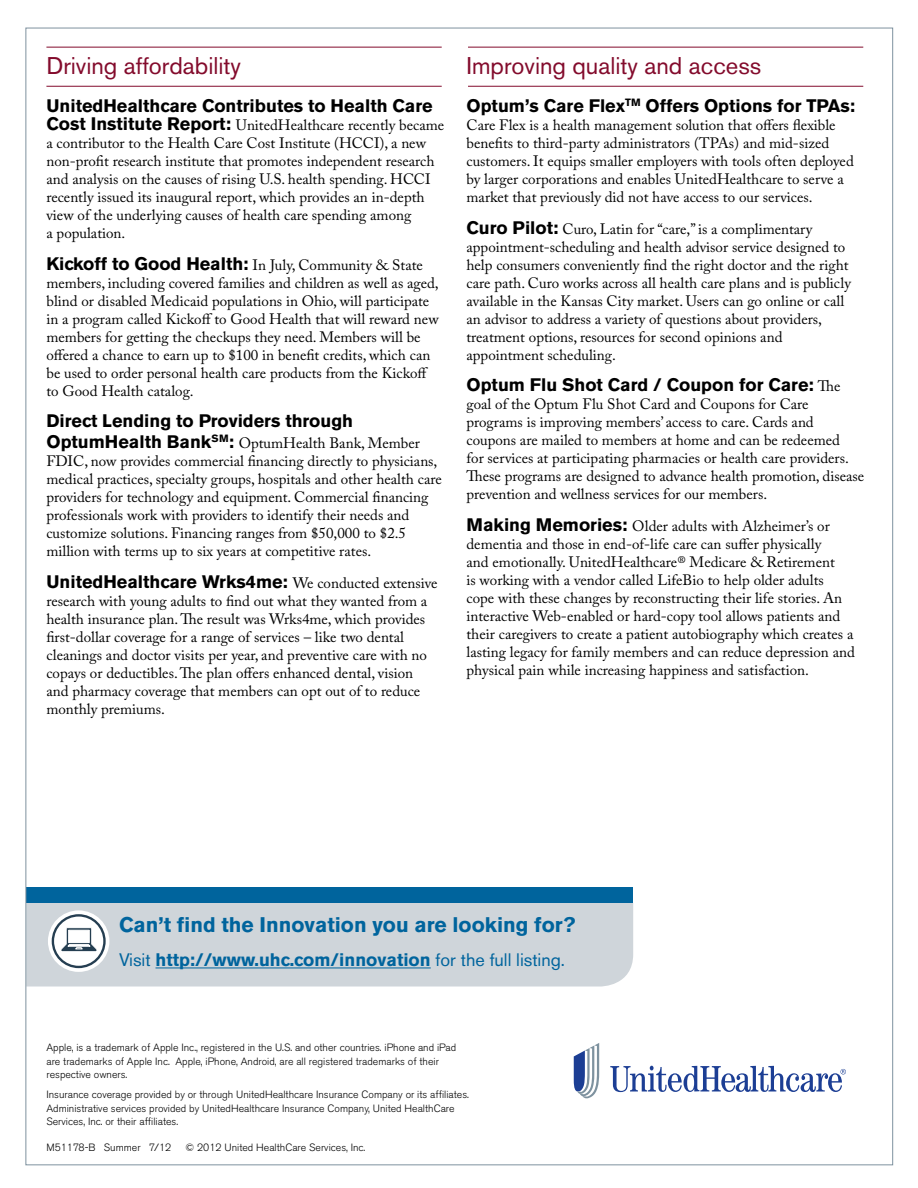
<style>
.page{position:relative;width:918px;height:1188px;background:#fff}
.page>*{position:absolute;margin:0;border:0;box-sizing:border-box;transform-origin:0 0}
.t1{font:24px "Akzidenz Grotesk BE";color:#830b2c}
.t2{font:700 21px "Akzidenz Grotesk BE";color:#00649d}
.t3{font:700 18px "Akzidenz Grotesk BE";color:#000}
.t4{font:700 18px "Akzidenz Grotesk BE";color:#00649d}
.t5{font:15px/18px "Adobe Caslon Pro";color:#000}
.t6{font:300 10.5px/13.5px "Akzidenz Grotesk BE";color:#000}
.s1{font-family:"Akzidenz Grotesk BE";font-weight:700;font-size:18px}
.s2{font-family:"Adobe Caslon Pro";font-weight:400;font-size:15px}
.s3{font-weight:400}
</style>
<div class="page">
<div style="left:28px;top:903px;width:605px;height:84px;background:#cfd5da"></div>
<div style="left:26px;top:887px;width:607px;height:16px;background:#00649d"></div>
<hr style="left:156px;top:967px;width:275px;height:1px;background:#00649d">
<div style="left:48px;top:910px;width:61px;height:62px;border:7px solid #fff;border-radius:50%"></div>
<svg style="left:52px;top:914px;width:54px;height:54px"></svg>
<svg style="left:610px;top:1066px;width:236px;height:26px"></svg>
<svg style="left:574px;top:1043px;width:25px;height:55px"></svg>
<hr style="left:468px;top:86px;width:395px;height:1px;background:#830b2c">
<hr style="left:468px;top:47px;width:395px;height:1px;background:#830b2c">
<hr style="left:46px;top:86px;width:396px;height:1px;background:#830b2c">
<hr style="left:46px;top:47px;width:396px;height:1px;background:#830b2c">
<h1 class="t1" style="left:46px;top:51px;width:196px">Driving affordability</h1>
<p class="t3" style="left:46px;top:96px;width:388px">UnitedHealthcare Contributes to Health Care</p>
<p class="t5" style="left:46px;top:116px;width:399px"><span class="s1">Cost Institute Report:</span> UnitedHealthcare recently became a contributor to the Health Care Cost Institute (HCCI), a new non-profit research institute that promotes independent research and analysis on the causes of rising U.S. health spending. HCCI recently issued its inaugural report, which provides an in-depth view of the underlying causes of health care spending among<br>a population.</p>
<p class="t5" style="left:46px;top:256px;width:394px"><span class="s1">Kickoff to Good Health:</span> In July, Community &amp; State members, including covered families and children as well as aged, blind or disabled Medicaid populations in Ohio, will participate in a program called Kickoff to Good Health that will reward new members for getting the checkups they need. Members will be offered a chance to earn up to $100 in benefit credits, which can be used to order personal health care products from the Kickoff to Good Health catalog.</p>
<p class="t3" style="left:46px;top:411px;width:308px">Direct Lending to Providers through</p>
<p class="t5" style="left:46px;top:434px;width:397px"><span class="s1">OptumHealth Bank</span><sup>SM</sup><span class="s1">:</span> OptumHealth Bank, Member FDIC, now provides commercial financing directly to physicians, medical practices, specialty groups, hospitals and other health care providers for technology and equipment. Commercial financing professionals work with providers to identify their needs and customize solutions. Financing ranges from $50,000 to $2.5 million with terms up to six years at competitive rates.</p>
<p class="t3" style="left:46px;top:571px;width:393px">UnitedHealthcare Wrks4me: <span class="s2">We conducted extensive</span></p>
<p class="t5" style="left:46px;top:592px;width:382px">research with young adults to find out what they wanted from a health insurance plan. The result was Wrks4me, which provides first-dollar coverage for a range of services – like two dental cleanings and doctor visits per year, and preventive care with no copays or deductibles. The plan offers enhanced dental, vision and pharmacy coverage that members can opt out of to reduce monthly premiums.</p>
<h1 class="t1" style="left:467px;top:51px;width:296px">Improving quality and access</h1>
<p class="t3" style="left:467px;top:96px;width:390px">Optum’s Care Flex<sup>TM</sup> Offers Options for TPAs:</p>
<p class="t5" style="left:467px;top:116px;width:389px">Care Flex is a health management solution that offers flexible benefits to third-party administrators (TPAs) and mid-sized customers. It equips smaller employers with tools often deployed by larger corporations and enables UnitedHealthcare to serve a market that previously did not have access to our services.</p>
<p class="t5" style="left:467px;top:220px;width:386px"><span class="s1">Curo Pilot:</span> Curo, Latin for “care,” is a complimentary appointment-scheduling and health advisor service designed to help consumers conveniently find the right doctor and the right care path. Curo works across all health care plans and is publicly available in the Kansas City market. Users can go online or call an advisor to address a variety of questions about providers, treatment options, resources for second opinions and appointment scheduling.</p>
<p class="t3" style="left:467px;top:375px;width:375px">Optum Flu Shot Card / Coupon for Care: <span class="s2">The</span></p>
<p class="t5" style="left:467px;top:395px;width:399px">goal of the Optum Flu Shot Card and Coupons for Care programs is improving members’ access to care. Cards and coupons are mailed to members at home and can be redeemed<br>for services at participating pharmacies or health care providers.<br>These programs are designed to advance health promotion, disease prevention and wellness services for our members.</p>
<p class="t5" style="left:467px;top:517px;width:390px"><span class="s1">Making Memories:</span> Older adults with Alzheimer’s or dementia and those in end-of-life care can suffer physically<br>and emotionally. UnitedHealthcare® Medicare &amp; Retirement<br>is working with a vendor called LifeBio to help older adults cope with these changes by reconstructing their life stories. An interactive Web-enabled or hard-copy tool allows patients and their caregivers to create a patient autobiography which creates a lasting legacy for family members and can reduce depression and physical pain while increasing happiness and satisfaction.</p>
<h2 class="t2" style="left:119px;top:912px;width:458px">Can’t find the Innovation you are looking for?</h2>
<p class="t4" style="left:119px;top:949px;width:447px"><span class="s3">Visit</span> http://www.uhc.com/innovation <span class="s3">for the full listing.</span></p>
<p class="t6" style="left:46px;top:1041px;width:411px">Apple, is a trademark of Apple Inc., registered in the U.S. and other countries. iPhone and iPad are trademarks of Apple Inc. Apple, iPhone, Android, are all registered trademarks of their respective owners.</p>
<p class="t6" style="left:46px;top:1088px;width:424px">Insurance coverage provided by or through UnitedHealthcare Insurance Company or its affiliates.<br>Administrative services provided by UnitedHealthcare Insurance Company, United HealthCare<br>Services, Inc. or their affiliates.</p>
<p class="t6" style="left:46px;top:1141px;width:126px">M51178-B Summer 7/12</p>
<p class="t6" style="left:186px;top:1141px;width:181px">© 2012 United HealthCare Services, Inc.</p>
</div>
